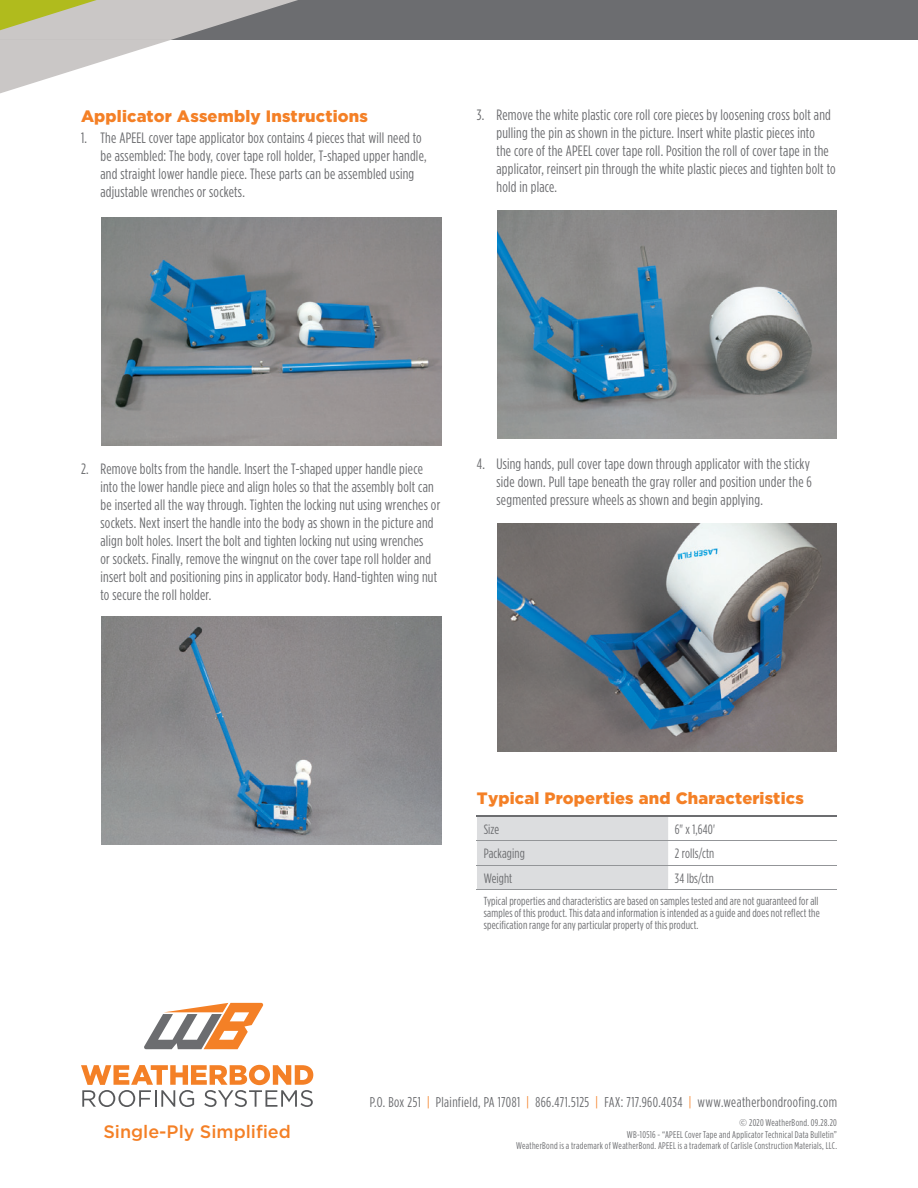
<style>
.page{position:relative;width:918px;height:1188px;background:#fff}
.page>*{position:absolute;margin:0;border:0;box-sizing:border-box;transform-origin:0 0}
.t1{font:500 18px "Gotham";color:#f48026}
.t2{font:900 16.5px "Gotham";letter-spacing:.01em;color:#f48026}
.t3{font:15px/18px "Gotham Condensed";letter-spacing:.015em;color:#6c6d70}
.t4{font:14.25px "Gotham Condensed";letter-spacing:.025em;color:#6c6d70}
.t5{font:13.5px "Gotham Condensed";letter-spacing:.01em;color:#6c6d70}
.t6{font:11.7px/12px "Gotham Condensed";letter-spacing:.015em;color:#6c6d70;text-align:justify}
.t7{font:9.75px/11.7px "Gotham Condensed";letter-spacing:.03em;color:#6c6d70;text-align:right}
.s1{color:#f48026}
.s2{font-family:"Gotham"}
</style>
<div class="page">
<div style="left:477px;top:817px;width:191px;height:72px;background:#dcdddf"></div>
<hr style="left:477px;top:840px;width:360px;height:1px;background:#939598">
<hr style="left:477px;top:865px;width:360px;height:1px;background:#939598">
<hr style="left:477px;top:889px;width:360px;height:1px;background:#939598">
<hr style="left:477px;top:816px;width:360px;height:1px;background:#6c6d70">
<svg style="left:144px;top:1003px;width:120px;height:46px"></svg>
<svg style="left:81px;top:1065px;width:232px;height:42px"></svg>
<div style="left:0;top:0;width:918px;height:40px;background:#6c6d70"></div>
<svg style="left:0;top:40px;width:170px;height:54px"></svg>
<svg style="left:0;top:0;width:298px;height:40px"></svg>
<img style="left:497px;top:524px;width:340px;height:228px">
<img style="left:101px;top:217px;width:340px;height:228px">
<img style="left:101px;top:617px;width:340px;height:228px">
<img style="left:497px;top:211px;width:340px;height:228px">
<p class="t2" style="left:81px;top:110px;width:288px">Applicator Assembly Instructions</p>
<p class="t3" style="left:100px;top:129px;width:328px;text-indent:-20px">1. The APEEL cover tape applicator box contains 4 pieces that will need to be assembled: The body, cover tape roll holder, T-shaped upper handle, and straight lower handle piece. These parts can be assembled using adjustable wrenches or sockets.</p>
<p class="t3" style="left:496px;top:107px;width:341px;text-indent:-19px">3. Remove the white plastic core roll core pieces by loosening cross bolt and pulling the pin as shown in the picture. Insert white plastic pieces into<br>the core of the APEEL cover tape roll. Position the roll of cover tape in the applicator, reinsert pin through the white plastic pieces and tighten bolt to hold in place.</p>
<p class="t3" style="left:100px;top:460px;width:341px;text-indent:-20px">2. Remove bolts from the handle. Insert the T-shaped upper handle piece into the lower handle piece and align holes so that the assembly bolt can be inserted all the way through. Tighten the locking nut using wrenches or sockets. Next insert the handle into the body as shown in the picture and align bolt holes. Insert the bolt and tighten locking nut using wrenches<br>or sockets. Finally, remove the wingnut on the cover tape roll holder and insert bolt and positioning pins in applicator body. Hand-tighten wing nut to secure the roll holder.</p>
<p class="t3" style="left:496px;top:455px;width:317px;text-indent:-19px">4. Using hands, pull cover tape down through applicator with the sticky side down. Pull tape beneath the gray roller and position under the 6 segmented pressure wheels as shown and begin applying.</p>
<p class="t2" style="left:477px;top:792px;width:328px">Typical Properties and Characteristics</p>
<p class="t5" style="left:484px;top:824px;width:17px">Size</p>
<p class="t5" style="left:675px;top:824px;width:42px">6" x 1,640'</p>
<p class="t5" style="left:484px;top:849px;width:43px">Packaging</p>
<p class="t5" style="left:675px;top:849px;width:41px">2 rolls/ctn</p>
<p class="t5" style="left:484px;top:873px;width:30px">Weight</p>
<p class="t5" style="left:675px;top:873px;width:40px">34 lbs/ctn</p>
<p class="t6" style="left:484px;top:896px;width:338px">Typical properties and characteristics are based on samples tested and are not guaranteed for all samples of this product. This data and information is intended as a guide and does not reflect the specification range for any particular property of this product.</p>
<p class="t4" style="left:370px;top:1097px;width:469px">P.O. Box 251 <span class="s1">|</span> Plainfield, PA 17081 <span class="s1">|</span> 866.471.5125 <span class="s1">|</span> FAX: 717.960.4034 <span class="s1">|</span> www.weatherbondroofing.com</p>
<p class="t1" style="left:103px;top:1125px;width:189px">Single-Ply Simplified</p>
<p class="t7" style="left:516px;top:1117px;width:322px"><span class="s2">©</span> 2020 WeatherBond. 09.28.20<br>WB-10516 - “APEEL Cover Tape and Applicator Technical Data Bulletin”<br>WeatherBond is a trademark of WeatherBond. APEEL is a trademark of Carlisle Construction Materials, LLC.</p>
</div>
